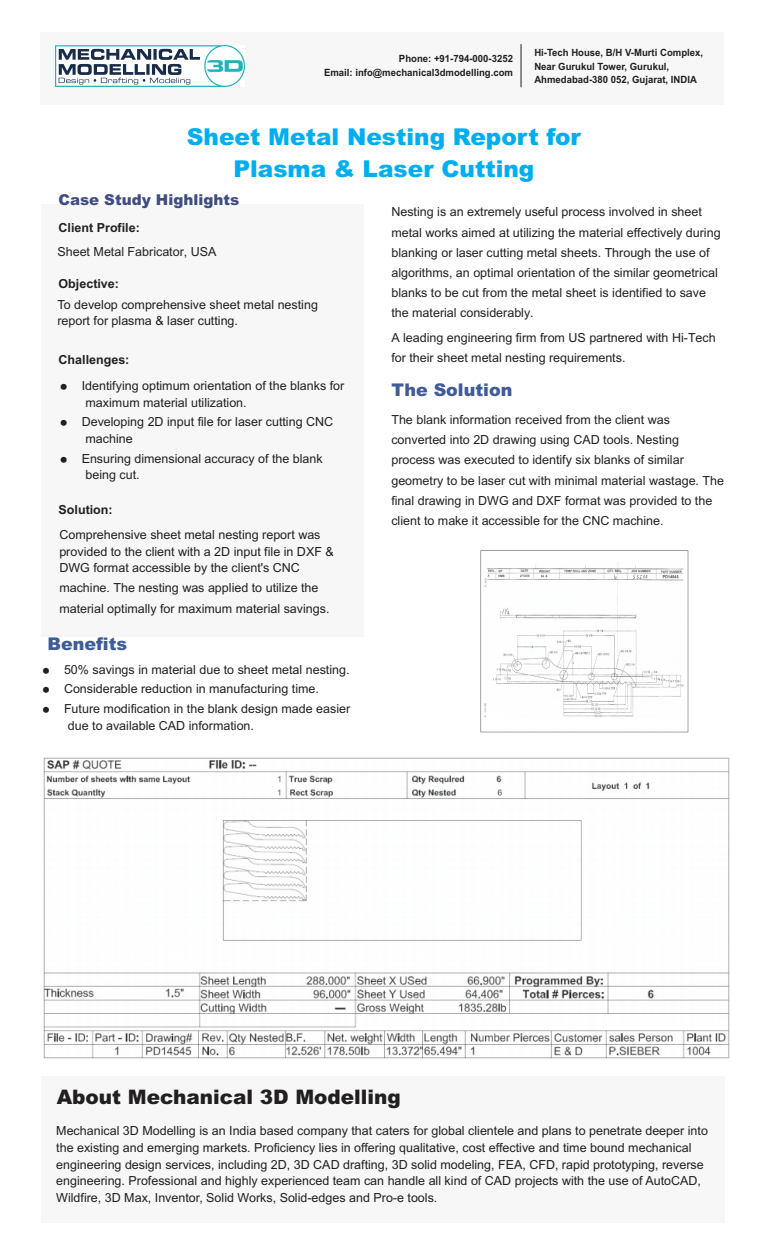
<style>
.page{position:relative;width:765px;height:1260px;background:#fff}
.page>*{position:absolute;margin:0;border:0;box-sizing:border-box;transform-origin:0 0}
.t1{font:900 23.25px/31.5px "Arial";color:#00aeef;text-align:center}
.t2{font:900 20px "Arial";color:#231f20}
.t3{font:900 17.5px "Arial";color:#3f5c96}
.t4{font:900 15px "Arial";color:#404d82}
.t5{font:12.5px/20.1px "Arial Unicode MS";color:#231f20}
.t6{font:12.5px/16.8px "Arial";color:#231f20}
.t7{font:700 12.5px "Arial";color:#231f20}
.t8{font:700 10px/13.4px "Arial";color:#231f20;scale:.96 1}
</style>
<div class="page">
<div style="left:41px;top:204px;width:322px;height:433px;background:#f7f7f8"></div>
<div style="left:41px;top:1077px;width:684px;height:146px;background:#f7f7f8"></div>
<div style="left:41px;top:32px;width:683px;height:72px;background:#f7f7f8"></div>
<hr style="left:521px;top:44px;width:1px;height:43px;background:#231f20">
<img style="left:480px;top:550px;width:209px;height:183px">
<img style="left:43px;top:758px;width:687px;height:301px">
<img style="left:56px;top:46px;width:189px;height:40px">
<p class="t8" style="left:324px;top:53px;width:198px;text-align:right">Phone: +91-794-000-3252<br>Email: info@mechanical3dmodelling.com</p>
<p class="t8" style="left:534px;top:47px;width:177px">Hi-Tech House, B/H V-Murti Complex,<br>Near Gurukul Tower, Gurukul,<br>Ahmedabad-380 052, Gujarat, INDIA</p>
<h1 class="t1" style="left:187px;top:124px;width:396px">Sheet Metal Nesting Report for<br>Plasma &amp; Laser Cutting</h1>
<p class="t5" style="left:391px;top:203px;width:331px">Nesting is an extremely useful process involved in sheet metal works aimed at utilizing the material effectively during blanking or laser cutting metal sheets. Through the use of algorithms, an optimal orientation of the similar geometrical blanks to be cut from the metal sheet is identified to save the material considerably.</p>
<p class="t5" style="left:391px;top:329px;width:326px">A leading engineering firm from US partnered with Hi-Tech for their sheet metal nesting requirements.</p>
<p class="t4" style="left:58px;top:194px;width:182px">Case Study Highlights</p>
<p class="t7" style="left:59px;top:223px;width:83px">Client Profile:</p>
<p class="t5" style="left:57px;top:243px;width:161px">Sheet Metal Fabricator, USA</p>
<p class="t7" style="left:59px;top:279px;width:62px">Objective:</p>
<p class="t6" style="left:57px;top:297px;width:262px">To develop comprehensive sheet metal nesting report for plasma &amp; laser cutting.</p>
<p class="t7" style="left:59px;top:355px;width:72px">Challenges:</p>
<p class="t6" style="left:82px;top:394px;width:253px;line-height:19.5px;text-indent:4px">maximum material utilization.<br>Developing 2D input file for laser cutting CNC</p>
<p class="t6" style="left:82px;top:430px;width:243px;line-height:19.5px;text-indent:4px">machine<br>Ensuring dimensional accuracy of the blank</p>
<p class="t6" style="left:86px;top:468px;width:56px">being cut.</p>
<p class="t6" style="left:82px;top:378px;width:264px">Identifying optimum orientation of the blanks for</p>
<h3 class="t3" style="left:391px;top:384px;width:123px">The Solution</h3>
<p class="t5" style="left:391px;top:411px;width:334px">The blank information received from the client was converted into 2D drawing using CAD tools. Nesting process was executed to identify six blanks of similar geometry to be laser cut with minimal material wastage. The final drawing in DWG and DXF format was provided to the client to make it accessible for the CNC machine.</p>
<p class="t7" style="left:59px;top:505px;width:56px">Solution:</p>
<p class="t5" style="left:59px;top:527px;width:276px;line-height:16.8px">Comprehensive sheet metal nesting report was provided to the client with a 2D input file in DXF &amp;<br>DWG format accessible by the client's CNC</p>
<p class="t5" style="left:59px;top:579px;width:272px">machine. The nesting was applied to utilize the material optimally for maximum material savings.</p>
<h3 class="t3" style="left:48px;top:637px;width:81px">Benefits</h3>
<p class="t6" style="left:64px;top:680px;width:288px;line-height:19.5px">Considerable reduction in manufacturing time.<br>Future modification in the blank design made easier</p>
<p class="t6" style="left:68px;top:718px;width:188px">due to available CAD information.</p>
<p class="t6" style="left:64px;top:662px;width:287px">50% savings in material due to sheet metal nesting.</p>
<h2 class="t2" style="left:57px;top:1090px;width:346px">About Mechanical 3D Modelling</h2>
<p class="t6" style="left:56px;top:1123px;width:653px">Mechanical 3D Modelling is an India based company that caters for global clientele and plans to penetrate deeper into the existing and emerging markets. Proficiency lies in offering qualitative, cost effective and time bound mechanical engineering design services, including 2D, 3D CAD drafting, 3D solid modeling, FEA, CFD, rapid prototyping, reverse engineering. Professional and highly experienced team can handle all kind of CAD projects with the use of AutoCAD, Wildfire, 3D Max, Inventor, Solid Works, Solid-edges and Pro-e tools.</p>
</div>
